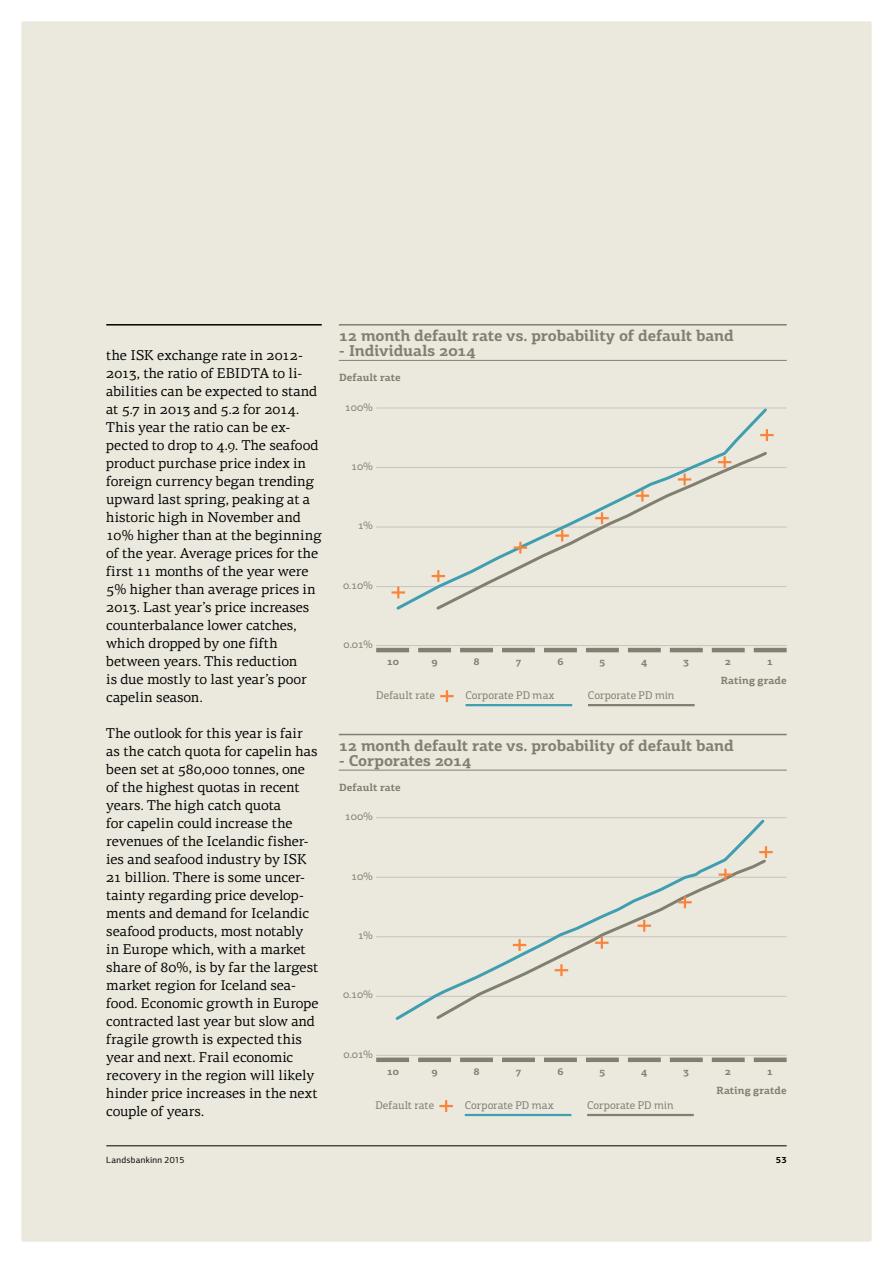
<style>
.page{position:relative;width:893px;height:1263px;background:#fff}
.page>*{position:absolute;margin:0;border:0;box-sizing:border-box;transform-origin:0 0}
.t1{font:700 15.75px "LB Centro Slab";letter-spacing:-.015em;color:#817f70}
.t2{font:14.25px/18px "LB Centro Serif";letter-spacing:-.005em;color:#000}
.t3{font:11.25px "LB Centro Slab";letter-spacing:-.005em;color:#817f70}
.t4{font:700 10.5px "LB Centro Slab";letter-spacing:-.005em;color:#817f70}
.t5{font:9px "LB Centro Sans";letter-spacing:.03em;color:#000}
.t6{font:700 9px "LB Centro Sans";color:#000}
</style>
<div class="page">
<div style="left:21px;top:21px;width:851px;height:1221px;background:#ebe9de;border-radius:2px"></div>
<hr style="left:106px;top:1145px;width:681px;height:1px;background:#000">
<hr style="left:106px;top:324px;width:216px;height:2px;background:#000">
<hr style="left:339px;top:324px;width:448px;height:2px;background:#817f70">
<hr style="left:339px;top:360px;width:448px;height:1px;background:#817f70">
<hr style="left:376px;top:408px;width:411px;height:1px;background:#98978f">
<hr style="left:376px;top:467px;width:411px;height:1px;background:#98978f">
<hr style="left:376px;top:527px;width:411px;height:1px;background:#98978f">
<hr style="left:376px;top:586px;width:411px;height:1px;background:#98978f">
<hr style="left:376px;top:645px;width:411px;height:1px;background:#98978f">
<hr style="left:376px;top:648px;width:33px;height:4px;background:#817f70">
<hr style="left:418px;top:648px;width:33px;height:4px;background:#817f70">
<hr style="left:460px;top:648px;width:33px;height:4px;background:#817f70">
<hr style="left:502px;top:648px;width:33px;height:4px;background:#817f70">
<hr style="left:544px;top:648px;width:33px;height:4px;background:#817f70">
<hr style="left:586px;top:648px;width:33px;height:4px;background:#817f70">
<hr style="left:628px;top:648px;width:33px;height:4px;background:#817f70">
<hr style="left:670px;top:648px;width:33px;height:4px;background:#817f70">
<hr style="left:712px;top:648px;width:33px;height:4px;background:#817f70">
<hr style="left:754px;top:648px;width:33px;height:4px;background:#817f70">
<svg style="left:394px;top:407px;width:376px;height:203px"></svg>
<svg style="left:434px;top:449px;width:335px;height:161px"></svg>
<svg style="left:392px;top:587px;width:13px;height:11px"></svg>
<svg style="left:432px;top:570px;width:13px;height:12px"></svg>
<svg style="left:514px;top:542px;width:13px;height:11px"></svg>
<hr style="left:555px;top:534px;width:14px;height:3px;background:#f9853c">
<svg style="left:561px;top:530px;width:2px;height:11px"></svg>
<svg style="left:595px;top:512px;width:14px;height:12px"></svg>
<svg style="left:636px;top:490px;width:13px;height:12px"></svg>
<svg style="left:678px;top:473px;width:13px;height:12px"></svg>
<svg style="left:718px;top:456px;width:13px;height:12px"></svg>
<svg style="left:760px;top:429px;width:14px;height:12px"></svg>
<hr style="left:466px;top:704px;width:106px;height:2px;background:#409eb0">
<hr style="left:588px;top:704px;width:107px;height:2px;background:#817f70">
<svg style="left:440px;top:690px;width:14px;height:12px"></svg>
<hr style="left:339px;top:734px;width:448px;height:1px;background:#817f70">
<hr style="left:339px;top:770px;width:448px;height:1px;background:#817f70">
<hr style="left:376px;top:817px;width:411px;height:1px;background:#98978f">
<hr style="left:376px;top:877px;width:411px;height:1px;background:#98978f">
<hr style="left:376px;top:936px;width:411px;height:1px;background:#98978f">
<hr style="left:376px;top:996px;width:411px;height:1px;background:#98978f">
<hr style="left:376px;top:1055px;width:411px;height:1px;background:#98978f">
<div style="left:376px;top:1057px;width:33px;height:5px;background:#817f70"></div>
<div style="left:418px;top:1057px;width:33px;height:5px;background:#817f70"></div>
<div style="left:460px;top:1057px;width:33px;height:5px;background:#817f70"></div>
<div style="left:502px;top:1057px;width:33px;height:5px;background:#817f70"></div>
<div style="left:544px;top:1057px;width:33px;height:5px;background:#817f70"></div>
<div style="left:586px;top:1057px;width:33px;height:5px;background:#817f70"></div>
<div style="left:628px;top:1057px;width:33px;height:5px;background:#817f70"></div>
<div style="left:670px;top:1057px;width:33px;height:5px;background:#817f70"></div>
<div style="left:712px;top:1057px;width:33px;height:5px;background:#817f70"></div>
<div style="left:754px;top:1057px;width:33px;height:5px;background:#817f70"></div>
<hr style="left:465px;top:1114px;width:106px;height:2px;background:#409eb0">
<hr style="left:587px;top:1114px;width:107px;height:2px;background:#817f70">
<svg style="left:439px;top:1100px;width:14px;height:12px"></svg>
<svg style="left:393px;top:817px;width:374px;height:203px"></svg>
<svg style="left:434px;top:857px;width:334px;height:163px"></svg>
<svg style="left:678px;top:896px;width:14px;height:12px"></svg>
<svg style="left:719px;top:869px;width:13px;height:11px"></svg>
<svg style="left:759px;top:846px;width:14px;height:12px"></svg>
<svg style="left:595px;top:937px;width:14px;height:12px"></svg>
<p class="t2" style="left:106px;top:346px;width:217px">the ISK exchange rate in 2012-<br>2013, the ratio of EBIDTA to li&shy;abilities can be expected to stand at 5.7 in 2013 and 5.2 for 2014.<br>This year the ratio can be ex&shy;pected to drop to 4.9. The seafood product purchase price index in foreign currency began trending upward last spring, peaking at a historic high in November and<br>10% higher than at the beginning of the year. Average prices for the first 11 months of the year were<br>5% higher than average prices in<br>2013. Last year’s price increases counterbalance lower catches, which dropped by one fifth between years. This reduction<br>is due mostly to last year’s poor capelin season.</p>
<p class="t2" style="left:106px;top:724px;width:214px">The outlook for this year is fair as the catch quota for capelin has been set at 580,000 tonnes, one of the highest quotas in recent years. The high catch quota<br>for capelin could increase the revenues of the Icelandic fisher&shy;ies and seafood industry by ISK<br>21 billion. There is some uncer&shy;tainty regarding price develop&shy;ments and demand for Icelandic seafood products, most notably in Europe which, with a market share of 80%, is by far the largest market region for Iceland sea&shy;food. Economic growth in Europe contracted last year but slow and fragile growth is expected this year and next. Frail economic recovery in the region will likely hinder price increases in the next couple of years.</p>
<p class="t1" style="left:339px;top:326px;width:396px">12 month default rate vs. probability of default band</p>
<p class="t1" style="left:339px;top:341px;width:139px">- Individuals 2014</p>
<p class="t4" style="left:339px;top:371px;width:63px">Default rate</p>
<p class="t3" style="left:345px;top:400px;width:30px">100%</p>
<p class="t3" style="left:351px;top:459px;width:23px">10%</p>
<p class="t3" style="left:358px;top:519px;width:16px">1%</p>
<p class="t3" style="left:343px;top:578px;width:31px">0.10%</p>
<p class="t3" style="left:344px;top:637px;width:31px">0.01%</p>
<p class="t4" style="left:387px;top:654px;width:14px">10</p>
<p class="t4" style="left:432px;top:654px;width:8px">9</p>
<p class="t4" style="left:474px;top:654px;width:8px">8</p>
<p class="t4" style="left:515px;top:654px;width:8px">7</p>
<p class="t4" style="left:557px;top:654px;width:8px">6</p>
<p class="t4" style="left:599px;top:654px;width:8px">5</p>
<p class="t4" style="left:641px;top:654px;width:8px">4</p>
<p class="t4" style="left:683px;top:654px;width:8px">3</p>
<p class="t4" style="left:725px;top:654px;width:8px">2</p>
<p class="t4" style="left:767px;top:654px;width:8px">1</p>
<p class="t3" style="left:376px;top:689px;width:60px">Default rate</p>
<p class="t3" style="left:466px;top:689px;width:90px">Corporate PD max</p>
<p class="t3" style="left:588px;top:689px;width:88px">Corporate PD min</p>
<p class="t1" style="left:339px;top:735px;width:396px">12 month default rate vs. probability of default band</p>
<p class="t1" style="left:339px;top:750px;width:134px">- Corporates 2014</p>
<p class="t4" style="left:339px;top:781px;width:63px">Default rate</p>
<p class="t4" style="left:721px;top:674px;width:67px">Rating grade</p>
<p class="t3" style="left:345px;top:809px;width:30px">100%</p>
<p class="t3" style="left:351px;top:869px;width:23px">10%</p>
<p class="t3" style="left:358px;top:928px;width:16px">1%</p>
<p class="t3" style="left:343px;top:988px;width:31px">0.10%</p>
<p class="t3" style="left:344px;top:1047px;width:31px">0.01%</p>
<p class="t4" style="left:387px;top:1064px;width:14px">10</p>
<p class="t4" style="left:432px;top:1064px;width:8px">9</p>
<p class="t4" style="left:474px;top:1064px;width:8px">8</p>
<p class="t4" style="left:515px;top:1064px;width:8px">7</p>
<p class="t4" style="left:557px;top:1064px;width:8px">6</p>
<p class="t4" style="left:599px;top:1064px;width:8px">5</p>
<p class="t4" style="left:641px;top:1064px;width:8px">4</p>
<p class="t4" style="left:683px;top:1064px;width:8px">3</p>
<p class="t4" style="left:725px;top:1064px;width:8px">2</p>
<p class="t4" style="left:767px;top:1064px;width:8px">1</p>
<p class="t3" style="left:375px;top:1098px;width:60px">Default rate</p>
<p class="t3" style="left:465px;top:1098px;width:90px">Corporate PD max</p>
<p class="t3" style="left:587px;top:1098px;width:88px">Corporate PD min</p>
<p class="t4" style="left:716px;top:1083px;width:72px">Rating gratde</p>
<p class="t5" style="left:106px;top:1155px;width:80px">Landsbankinn 2015</p>
<p class="t6" style="left:776px;top:1155px;width:12px">53</p>
</div>
